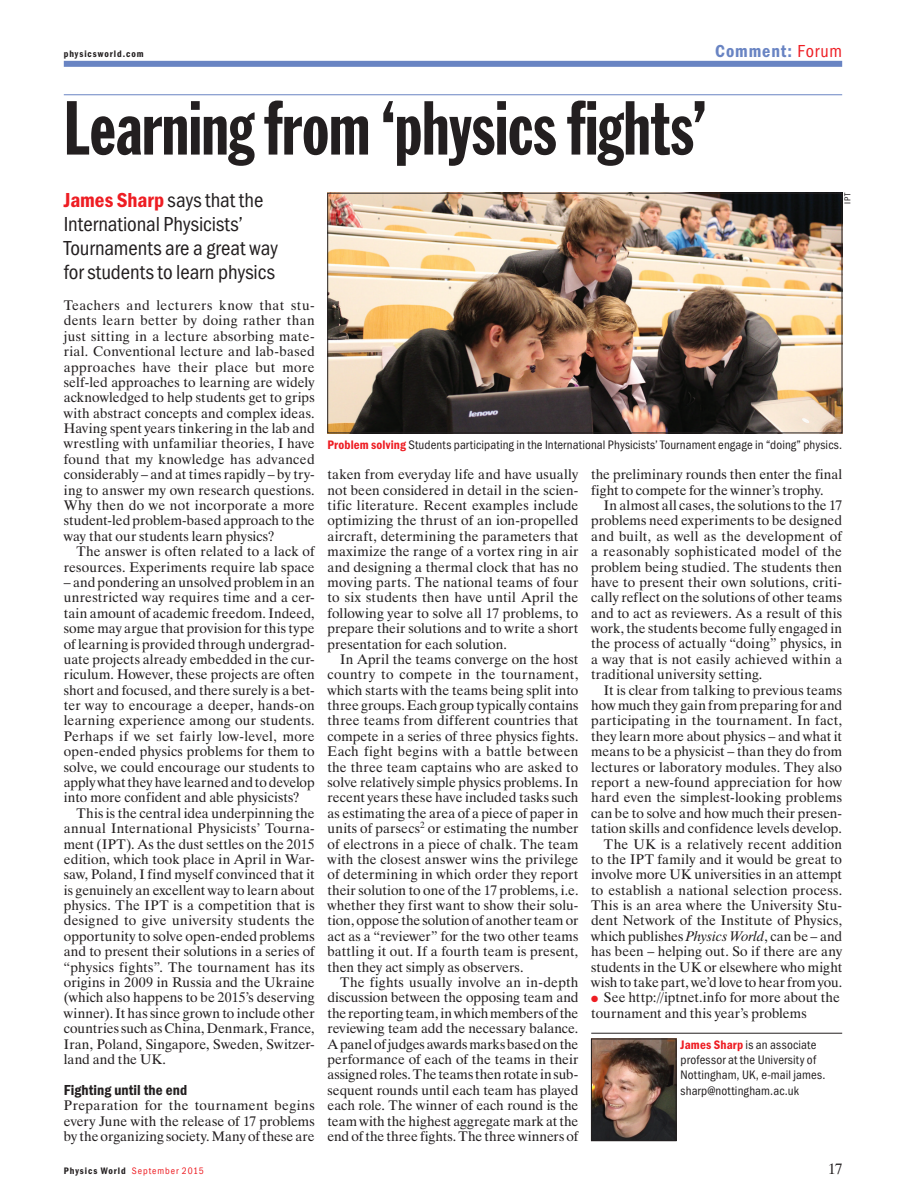
<style>
.page{position:relative;width:906px;height:1200px;background:#fff}
.page>*{position:absolute;margin:0;border:0;box-sizing:border-box;transform-origin:0 0}
.t1{font:75px "Franklin Gothic Extra Cond";letter-spacing:.005em;color:#231f20}
.t2{font:21px/24px "Franklin Got Cd Io P";color:#231f20}
.t3{font:600 18px "Franklin Got Cd Io P";letter-spacing:.05em;color:#6984c3}
.t4{font:600 15px "Franklin Got Cd Io P";letter-spacing:.005em;color:#231f20}
.t5{font:15px "Dutch 801 BT";color:#231f20}
.t6{font:13.8px/15.3px "Dutch 801 BT";letter-spacing:.005em;color:#231f20;text-align:justify}
.t7{font:12.75px/15.5px "Franklin Got Cd Io P";letter-spacing:.01em;color:#231f20}
.t8{font:9.75px "Franklin Got Cd Io P";letter-spacing:.095em;color:#ee1d23}
.t9{font:600 9.75px "Franklin Got Cd Io P";letter-spacing:.1em;color:#231f20}
.t10{font:9px "Franklin Got Cd Io P";color:#231f20}
.s1{font-weight:400;color:#ee1d23}
.s2{font-weight:600;color:#ee1d23}
.s3{font-style:italic}
.s4{color:#ee1d23}
.s5{font-weight:600;color:#231f20}
</style>
<div class="page">
<hr style="left:64px;top:94px;width:778px;height:1px;background:#6984c3">
<div style="left:64px;top:61px;width:778px;height:6px;background:#6984c3"></div>
<img style="left:329px;top:195px;width:511px;height:236px">
<div style="left:327px;top:193px;width:515px;height:240px;border:1px solid #231f20"></div>
<img style="left:593px;top:1040px;width:81px;height:98px">
<div style="left:591px;top:1038px;width:85px;height:102px;border:1px solid #231f20"></div>
<hr style="left:591px;top:1032px;width:251px;height:1px;background:#231f20">
<p class="t9" style="left:64px;top:48px;width:81px">physicsworld.com</p>
<h3 class="t3" style="left:715px;top:41px;width:128px">Comment: <span class="s1">Forum</span></h3>
<h1 class="t1" style="left:64px;top:88px;width:644px">Learning from ‘physics fights’</h1>
<h2 class="t2" style="left:64px;top:188px;width:216px"><span class="s2">James Sharp</span> says that the<br>International Physicists’<br>Tournaments are a great way for students to learn physics</h2>
<p class="t10" style="left:842px;top:204px;width:13px;rotate:-90deg">IPT</p>
<p class="t6" style="left:64px;top:297px;width:252px">Teachers and lecturers know that stu&shy;dents learn better by doing rather than just sitting in a lecture absorbing mate&shy;rial. Conventional lecture and lab-based approaches have their place but more self-led approaches to learning are widely acknowledged to help students get to grips with abstract concepts and complex ideas.<br>Having spent years tinkering in the lab and wrestling with unfamiliar theories, I have found that my knowledge has advanced considerably – and at times rapidly – by try&shy;ing to answer my own research questions.<br>Why then do we not incorporate a more student-led problem-based approach to the way that our students learn physics?</p>
<p class="t6" style="left:64px;top:543px;width:252px;text-align:right">The answer is often related to a lack of resources. Experiments require lab space</p>
<p class="t6" style="left:64px;top:574px;width:252px">– and pondering an unsolved problem in an unrestricted way requires time and a cer&shy;tain amount of academic freedom. Indeed, some may argue that provision for this type of learning is provided through undergrad&shy;uate projects already embedded in the cur&shy;riculum. However, these projects are often short and focused, and there surely is a bet&shy;ter way to encourage a deeper, hands-on learning experience among our students.<br>Perhaps if we set fairly low-level, more open-ended physics problems for them to solve, we could encourage our students to apply what they have learned and to develop into more confident and able physicists?</p>
<p class="t6" style="left:64px;top:805px;width:252px;text-indent:13px">This is the central idea underpinning the annual International Physicists’ Tourna&shy;ment (IPT). As the dust settles on the 2015 edition, which took place in April in War&shy;saw, Poland, I find myself convinced that it is genuinely an excellent way to learn about physics. The IPT is a competition that is designed to give university students the opportunity to solve open-ended problems and to present their solutions in a series of “physics fights”. The tournament has its origins in 2009 in Russia and the Ukraine (which also happens to be 2015’s deserving winner). It has since grown to include other countries such as China, Denmark, France, Iran, Poland, Singapore, Sweden, Switzer&shy;land and the UK.</p>
<p class="t4" style="left:64px;top:1080px;width:125px">Fighting until the end</p>
<p class="t6" style="left:64px;top:1097px;width:252px">Preparation for the tournament begins every June with the release of 17 problems by the organizing society. Many of these are</p>
<p class="t7" style="left:327px;top:436px;width:516px"><span class="s2">Problem solving</span> Students participating in the International Physicists’ Tournament engage in “doing” physics.</p>
<p class="t6" style="left:327px;top:466px;width:252px">taken from everyday life and have usually not been considered in detail in the scien&shy;tific literature. Recent examples include optimizing the thrust of an ion-propelled aircraft, determining the parameters that maximize the range of a vortex ring in air and designing a thermal clock that has no moving parts. The national teams of four to six students then have until April the following year to solve all 17 problems, to prepare their solutions and to write a short presentation for each solution.</p>
<p class="t6" style="left:327px;top:651px;width:252px;text-indent:13px">In April the teams converge on the host country to compete in the tournament, which starts with the teams being split into three groups. Each group typically contains three teams from different countries that compete in a series of three physics fights.<br>Each fight begins with a battle between the three team captains who are asked to solve relatively simple physics problems. In recent years these have included tasks such as estimating the area of a piece of paper in units of parsecs<sup>2</sup> or estimating the number of electrons in a piece of chalk. The team with the closest answer wins the privilege of determining in which order they report their solution to one of the 17 problems, i.e. whether they first want to show their solu&shy;tion, oppose the solution of another team or act as a “reviewer” for the two other teams battling it out. If a fourth team is present, then they act simply as observers.</p>
<p class="t6" style="left:327px;top:974px;width:252px;text-indent:13px">The fights usually involve an in-depth discussion between the opposing team and the reporting team, in which members of the reviewing team add the necessary balance.<br>A panel of judges awards marks based on the performance of each of the teams in their assigned roles. The teams then rotate in sub&shy;sequent rounds until each team has played each role. The winner of each round is the team with the highest aggregate mark at the end of the three fights. The three winners of</p>
<p class="t6" style="left:591px;top:466px;width:252px">the preliminary rounds then enter the final fight to compete for the winner’s trophy.</p>
<p class="t6" style="left:591px;top:497px;width:252px;text-indent:13px">In almost all cases, the solutions to the 17 problems need experiments to be designed and built, as well as the development of a reasonably sophisticated model of the problem being studied. The students then have to present their own solutions, criti&shy;cally reflect on the solutions of other teams and to act as reviewers. As a result of this work, the students become fully engaged in the process of actually “doing” physics, in a way that is not easily achieved within a traditional university setting.</p>
<p class="t6" style="left:591px;top:682px;width:252px;text-align:right">It is clear from talking to previous teams how much they gain from preparing for and participating in the tournament. In fact, they learn more about physics – and what it means to be a physicist – than they do from lectures or laboratory modules. They also report a new-found appreciation for how hard even the simplest-looking problems can be to solve and how much their presen&shy;tation skills and confidence levels develop.<br>The UK is a relatively recent addition to the IPT family and it would be great to involve more UK universities in an attempt to establish a national selection process.<br>This is an area where the University Stu&shy;dent Network of the Institute of Physics, which publishes <span class="s3">Physics World</span>, can be – and has been – helping out. So if there are any students in the UK or elsewhere who might wish to take part, we’d love to hear from you.</p>
<p class="t6" style="left:591px;top:989px;width:250px"><span class="s4">●</span> See http://iptnet.info for more about the tournament and this year’s problems</p>
<p class="t7" style="left:680px;top:1036px;width:146px"><span class="s2">James Sharp</span> is an associate professor at the University of<br>Nottingham, UK, e-mail james. sharp@nottingham.ac.uk</p>
<p class="t8" style="left:64px;top:1164px;width:142px"><span class="s5">Physics World</span> September 2015</p>
<p class="t5" style="left:828px;top:1159px;width:16px">17</p>
</div>
